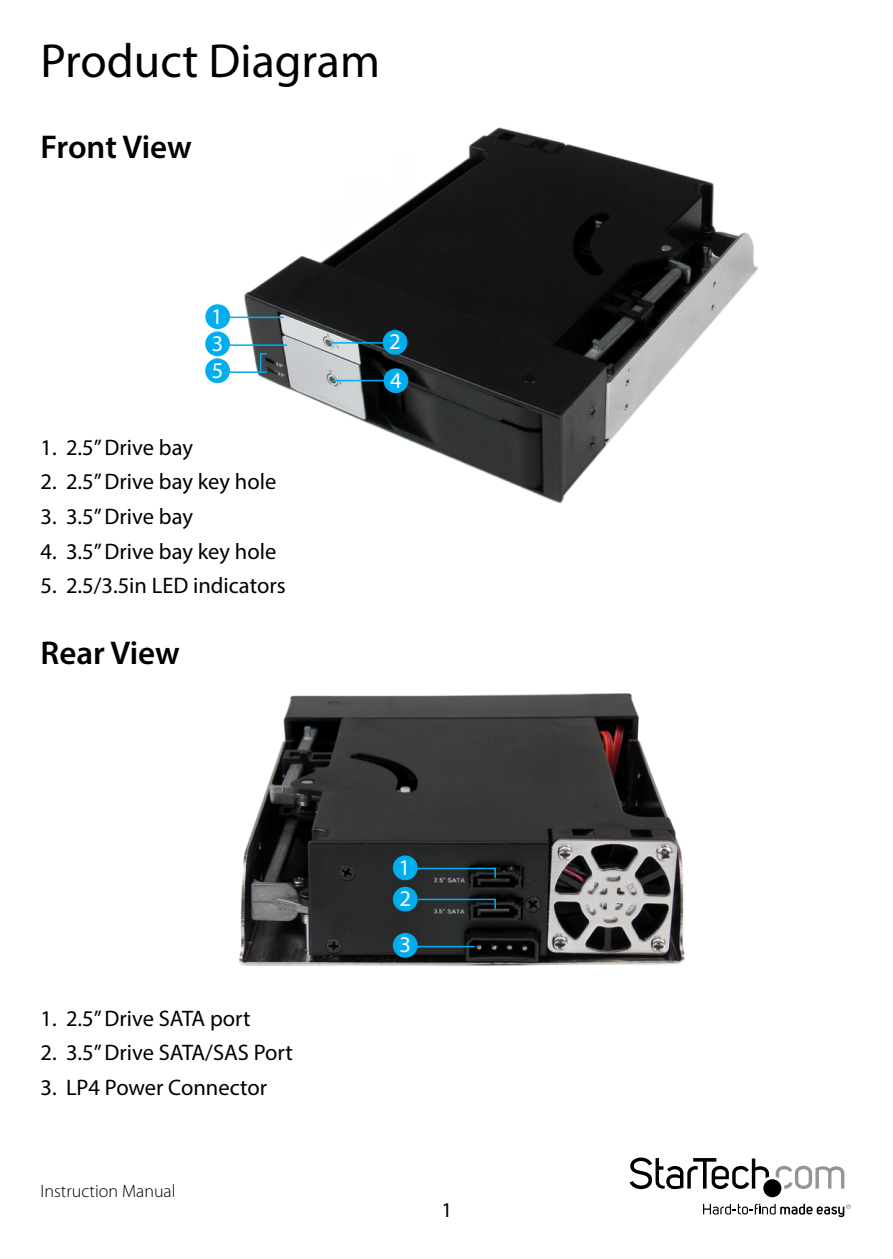
<style>
.page{position:relative;width:893px;height:1259px;background:#fff}
.page>*{position:absolute;margin:0;border:0;box-sizing:border-box;transform-origin:0 0}
.t1{font:48px "Myriad Pro";color:#000}
.t2{font:600 33px "Myriad Pro";letter-spacing:-.005em;color:#000}
.t3{font:22.5px "Myriad Pro";color:#000}
.t4{font:22.5px/27px "Myriad Pro";color:#fff}
.t5{font:21px "Myriad Pro";color:#000}
.t6{font:300 18px "Myriad Pro";color:#000}
</style>
<div class="page">
<svg style="left:776px;top:1165px;width:68px;height:24px"></svg>
<svg style="left:703px;top:1203px;width:148px;height:14px"></svg>
<svg style="left:630px;top:1157px;width:139px;height:32px"></svg>
<div style="left:763px;top:1179px;width:18px;height:18px;background:#000;border-radius:50%"></div>
<img style="left:239px;top:693px;width:446px;height:273px">
<img style="left:205px;top:127px;width:553px;height:377px">
<div style="left:205px;top:304px;width:25px;height:25px;background:#00aeef;border-radius:50%"></div>
<div style="left:383px;top:330px;width:24px;height:25px;background:#00aeef;border-radius:50%"></div>
<div style="left:205px;top:331px;width:25px;height:25px;background:#00aeef;border-radius:50%"></div>
<div style="left:384px;top:368px;width:24px;height:25px;background:#00aeef;border-radius:50%"></div>
<div style="left:205px;top:358px;width:25px;height:25px;background:#00aeef;border-radius:50%"></div>
<hr style="left:230px;top:316px;width:54px;height:2px;background:#00aeef">
<hr style="left:329px;top:342px;width:55px;height:2px;background:#00aeef">
<hr style="left:229px;top:344px;width:58px;height:2px;background:#00aeef">
<hr style="left:333px;top:380px;width:51px;height:1px;background:#00aeef">
<hr style="left:229px;top:371px;width:38px;height:2px;background:#00aeef">
<svg style="left:259px;top:352px;width:9px;height:21px"></svg>
<div style="left:393px;top:855px;width:25px;height:25px;background:#00aeef;border-radius:50%"></div>
<svg style="left:416px;top:867px;width:81px;height:12px"></svg>
<div style="left:393px;top:886px;width:25px;height:25px;background:#00aeef;border-radius:50%"></div>
<div style="left:393px;top:933px;width:25px;height:24px;background:#00aeef;border-radius:50%"></div>
<hr style="left:417px;top:946px;width:58px;height:1px;background:#00aeef">
<svg style="left:416px;top:898px;width:81px;height:12px"></svg>
<h1 class="t1" style="left:40px;top:31px;width:341px">Product Diagram</h1>
<h2 class="t2" style="left:40px;top:126px;width:153px">Front View</h2>
<p class="t4" style="left:211px;top:302px;width:14px">1<br>3</p>
<p class="t4" style="left:212px;top:356px;width:13px">5</p>
<p class="t3" style="left:40px;top:433px;width:154px">1. 2.5” Drive bay</p>
<p class="t3" style="left:40px;top:468px;width:237px">2. 2.5” Drive bay key hole</p>
<p class="t3" style="left:40px;top:503px;width:154px">3. 3.5” Drive bay</p>
<p class="t3" style="left:40px;top:537px;width:237px">4. 3.5” Drive bay key hole</p>
<p class="t3" style="left:40px;top:572px;width:247px">5. 2.5/3.5in LED indicators</p>
<h2 class="t2" style="left:40px;top:632px;width:141px">Rear View</h2>
<p class="t4" style="left:389px;top:322px;width:14px;line-height:38.4px">2<br>4</p>
<p class="t3" style="left:40px;top:1004px;width:212px">1. 2.5” Drive SATA port</p>
<p class="t3" style="left:40px;top:1039px;width:254px">2. 3.5” Drive SATA/SAS Port</p>
<p class="t3" style="left:40px;top:1073px;width:228px">3. LP4 Power Connector</p>
<p class="t6" style="left:40px;top:1180px;width:137px">Instruction Manual</p>
<p class="t4" style="left:399px;top:851px;width:14px;line-height:31.2px">1<br>2</p>
<p class="t4" style="left:399px;top:931px;width:13px">3</p>
<p class="t5" style="left:442px;top:1197px;width:12px">1</p>
</div>
